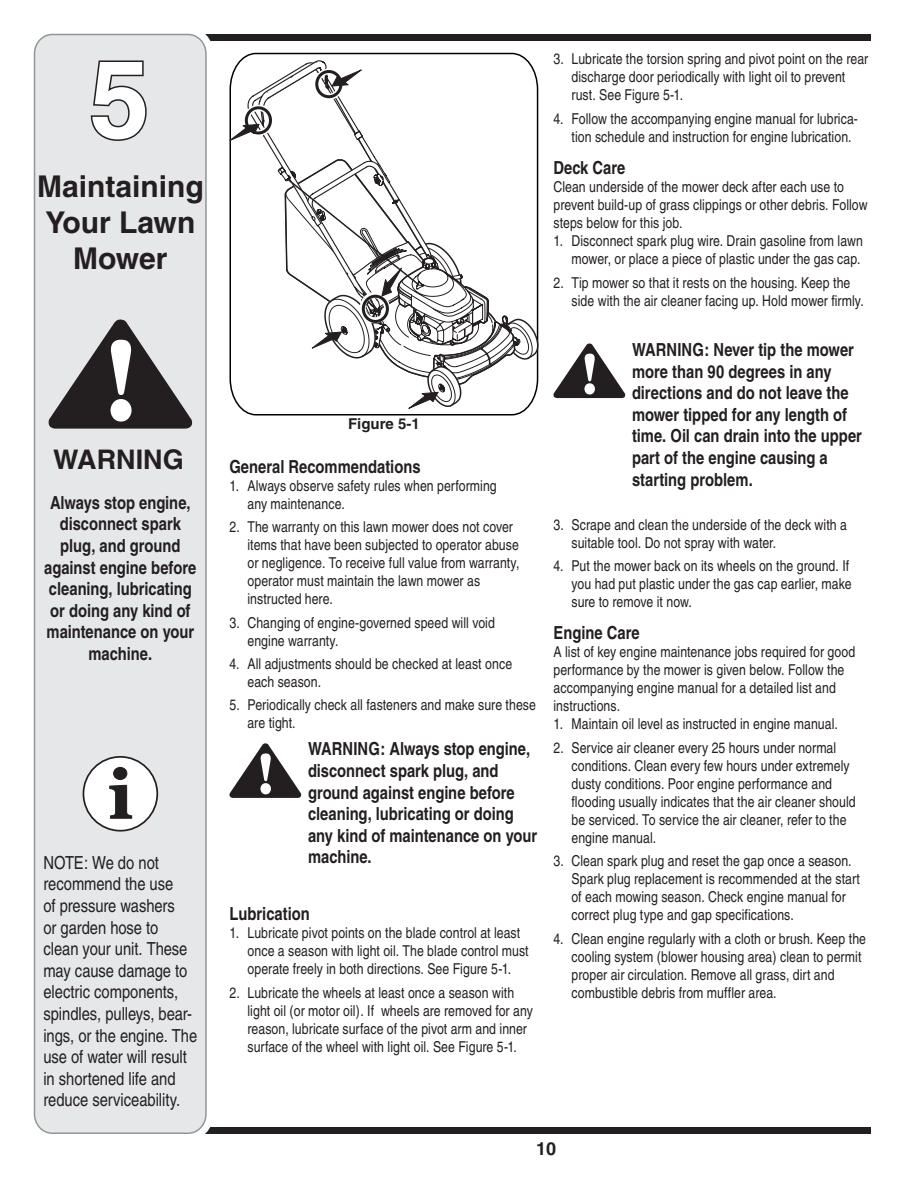
<style>
.page{position:relative;width:918px;height:1188px;background:#fff}
.page>*{position:absolute;margin:0;border:0;box-sizing:border-box;transform-origin:0 0}
.t1{font:700 108px "Helvetica";color:#fff}
.t2{font:700 30px/36px "Helvetica";color:#231f20;text-align:center}
.t3{font:700 27px "Helvetica";color:#231f20}
.t4{font:700 condensed 18px/21.6px "Helvetica";color:#231f20}
.t5{font:condensed 18px/21.6px "Helvetica";letter-spacing:-.005em;color:#231f20}
.t6{font:700 18px "Helvetica";color:#231f20}
.t7{font:condensed 15px/18px "Helvetica";letter-spacing:.005em;color:#231f20}
.t8{font:700 15px "Helvetica";color:#231f20}
</style>
<div class="page">
<div style="left:110px;top:34px;width:761px;height:7px;background:#231f20"></div>
<div style="left:110px;top:1127px;width:761px;height:7px;background:#231f20"></div>
<div style="left:27px;top:27px;width:186px;height:1114px;border:15px solid #fff;border-radius:18px"></div>
<div style="left:34px;top:34px;width:172px;height:1099px;background:#e6e7e9;border-radius:18px"></div>
<div style="left:34px;top:34px;width:173px;height:1100px;border:2px solid #939598;border-radius:18px"></div>
<svg style="left:90px;top:60px;width:57px;height:81px"></svg>
<svg style="left:48px;top:319px;width:145px;height:110px"></svg>
<div style="left:83px;top:757px;width:74px;height:74px;background:#fff;border-radius:50%"></div>
<div style="left:83px;top:756px;width:75px;height:76px;border:2px solid #231f20;border-radius:50%"></div>
<svg style="left:109px;top:767px;width:23px;height:52px"></svg>
<svg style="left:229px;top:743px;width:73px;height:55px"></svg>
<svg style="left:553px;top:343px;width:73px;height:55px"></svg>
<svg style="left:240px;top:52px;width:288px;height:8px"></svg>
<svg style="left:229px;top:60px;width:310px;height:356px"></svg>
<h1 class="t1" style="left:89px;top:33px;width:62px">5</h1>
<h2 class="t2" style="left:37px;top:168px;width:168px">Maintaining<br>Your Lawn<br>Mower</h2>
<h3 class="t3" style="left:53px;top:443px;width:132px">WARNING</h3>
<p class="t4" style="left:44px;top:491px;width:154px;text-align:center">Always stop engine, disconnect spark plug, and ground against engine before cleaning, lubricating or doing any kind of maintenance on your machine.</p>
<p class="t5" style="left:43px;top:852px;width:155px">NOTE: We do not recommend the use<br>of pressure washers<br>or garden hose to clean your unit. These may cause damage to electric components, spindles, pulleys, bear&shy;ings, or the engine. The use of water will result in shortened life and reduce serviceability.</p>
<p class="t8" style="left:348px;top:414px;width:73px">Figure 5-1</p>
<p class="t4" style="left:230px;top:455px;width:193px">General Recommendations</p>
<p class="t7" style="left:248px;top:477px;width:251px;text-indent:-18px">1. Always observe safety rules when performing any maintenance.</p>
<p class="t7" style="left:248px;top:518px;width:273px;text-indent:-18px">2. The warranty on this lawn mower does not cover items that have been subjected to operator abuse or negligence. To receive full value from warranty, operator must maintain the lawn mower as instructed here.</p>
<p class="t7" style="left:248px;top:613px;width:249px;text-indent:-18px">3. Changing of engine-governed speed will void engine warranty.</p>
<p class="t7" style="left:248px;top:655px;width:266px;text-indent:-18px">4. All adjustments should be checked at least once each season.</p>
<p class="t7" style="left:248px;top:696px;width:290px;text-indent:-18px">5. Periodically check all fasteners and make sure these are tight.</p>
<p class="t4" style="left:308px;top:738px;width:231px">WARNING: Always stop engine, disconnect spark plug, and ground against engine before cleaning, lubricating or doing any kind of maintenance on your machine.</p>
<p class="t4" style="left:230px;top:903px;width:82px">Lubrication</p>
<p class="t7" style="left:248px;top:924px;width:283px;text-indent:-18px">1. Lubricate pivot points on the blade control at least once a season with light oil. The blade control must operate freely in both directions. See Figure 5-1.</p>
<p class="t7" style="left:248px;top:984px;width:287px;text-indent:-18px">2. Lubricate the wheels at least once a season with light oil (or motor oil). If wheels are removed for any reason, lubricate surface of the pivot arm and inner surface of the wheel with light oil. See Figure 5-1.</p>
<p class="t7" style="left:572px;top:50px;width:298px;text-indent:-18px">3. Lubricate the torsion spring and pivot point on the rear discharge door periodically with light oil to prevent rust. See Figure 5-1.</p>
<p class="t7" style="left:572px;top:110px;width:288px;text-indent:-18px">4. Follow the accompanying engine manual for lubrica&shy;tion schedule and instruction for engine lubrication.</p>
<p class="t4" style="left:554px;top:157px;width:73px">Deck Care</p>
<p class="t7" style="left:554px;top:178px;width:316px">Clean underside of the mower deck after each use to prevent build-up of grass clippings or other debris. Follow steps below for this job.</p>
<p class="t7" style="left:554px;top:232px;width:311px;text-align:right">1. Disconnect spark plug wire. Drain gasoline from lawn mower, or place a piece of plastic under the gas cap.</p>
<p class="t7" style="left:572px;top:273px;width:294px;text-indent:-18px">2. Tip mower so that it rests on the housing. Keep the side with the air cleaner facing up. Hold mower firmly.</p>
<p class="t4" style="left:632px;top:339px;width:232px">WARNING: Never tip the mower more than 90 degrees in any directions and do not leave the mower tipped for any length of time. Oil can drain into the upper part of the engine causing a starting problem.</p>
<p class="t7" style="left:572px;top:515px;width:277px;text-indent:-18px">3. Scrape and clean the underside of the deck with a suitable tool. Do not spray with water.</p>
<p class="t7" style="left:572px;top:557px;width:282px;text-indent:-18px">4. Put the mower back on its wheels on the ground. If you had put plastic under the gas cap earlier, make sure to remove it now.</p>
<p class="t4" style="left:554px;top:622px;width:88px">Engine Care</p>
<p class="t7" style="left:554px;top:643px;width:303px">A list of key engine maintenance jobs required for good performance by the mower is given below. Follow the accompanying engine manual for a detailed list and instructions.</p>
<p class="t7" style="left:554px;top:715px;width:286px">1. Maintain oil level as instructed in engine manual.</p>
<p class="t7" style="left:572px;top:739px;width:286px;text-indent:-18px">2. Service air cleaner every 25 hours under normal conditions. Clean every few hours under extremely dusty conditions. Poor engine performance and flooding usually indicates that the air cleaner should be serviced. To service the air cleaner, refer to the engine manual.</p>
<p class="t7" style="left:572px;top:852px;width:290px;text-indent:-18px">3. Clean spark plug and reset the gap once a season.<br>Spark plug replacement is recommended at the start of each mowing season. Check engine manual for correct plug type and gap specifications.</p>
<p class="t7" style="left:572px;top:929px;width:296px;text-indent:-18px">4. Clean engine regularly with a cloth or brush. Keep the cooling system (blower housing area) clean to permit proper air circulation. Remove all grass, dirt and combustible debris from muffler area.</p>
<p class="t6" style="left:536px;top:1137px;width:22px">10</p>
</div>
